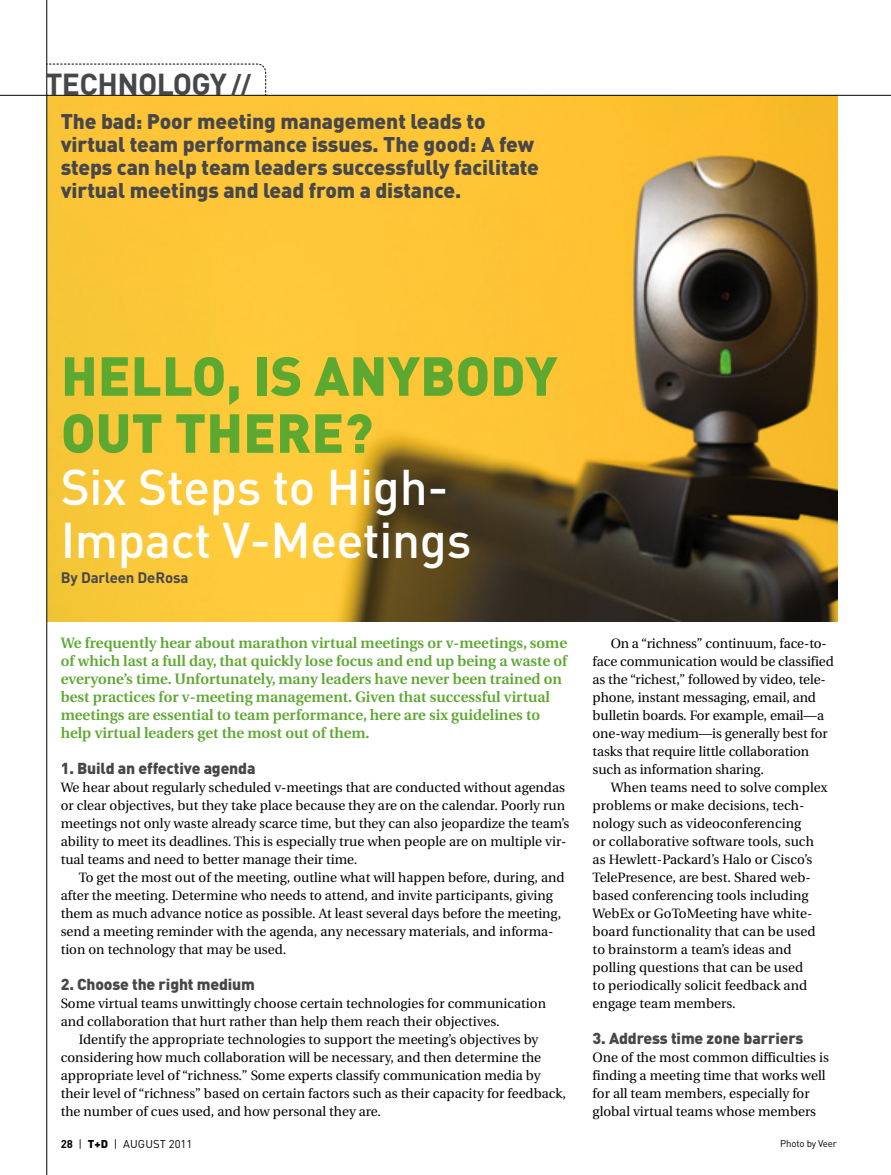
<style>
.page{position:relative;width:891px;height:1175px;background:#fff}
.page>*{position:absolute;margin:0;border:0;box-sizing:border-box;transform-origin:0 0}
.t1{font:900 54px/57px "DINOT";color:#5ca830}
.t2{font:500 49.5px/52.5px "DINOT";letter-spacing:-.01em;color:#fff}
.t3{font:700 30px "DINOT";letter-spacing:-.02em;color:#464749}
.t4{font:900 21px/23.2px "DINOT";letter-spacing:-.005em;color:#464749}
.t5{font:900 15.75px "DINOT";letter-spacing:-.01em;color:#464749}
.t6{font:600 15px/18px "Utopia";color:#5ca830}
.t7{font:700 15px "DINOT";letter-spacing:-.01em;color:#464749}
.t8{font:13.5px/18px "Utopia";color:#000}
.t9{font:11.25px "DINOT";letter-spacing:.01em;color:#000}
.t10{font:9.75px "DINOT";letter-spacing:-.02em;color:#000}
.s1{font-size:25.5px}
.s2{font-weight:700}
.s3{font-weight:900}
</style>
<div class="page">
<img style="left:47px;top:96px;width:790px;height:525px">
<hr style="left:46px;top:0;width:1px;height:1174px;background:#000">
<hr style="left:0;top:95px;width:891px;height:1px;background:#000">
<svg style="left:46px;top:63px;width:220px;height:33px"></svg>
<h3 class="t3" style="left:45px;top:64px;width:207px">Technology <span class="s1">//</span></h3>
<h3 class="t4" style="left:61px;top:108px;width:480px">The bad: Poor meeting management leads to virtual team performance issues. The good: A few steps can help team leaders successfully facilitate virtual meetings and lead from a distance.</h3>
<h1 class="t1" style="left:61px;top:345px;width:498px">Hello, Is Anybody<br>Out Th ere?</h1>
<h2 class="t2" style="left:61px;top:459px;width:412px">Six Steps to High-<br>Impact V-Meetings</h2>
<p class="t7" style="left:61px;top:567px;width:129px">By Darleen DeRosa</p>
<p class="t6" style="left:61px;top:634px;width:508px">We frequently hear about marathon virtual meetings or v-meetings, some of which last a full day, that quickly lose focus and end up being a waste of everyone’s time. Unfortunately, many leaders have never been trained on best practices for v-meeting management. Given that successful virtual meetings are essential to team performance, here are six guidelines to help virtual leaders get the most out of them.</p>
<p class="t5" style="left:61px;top:758px;width:196px">1. Build an effective agenda</p>
<p class="t8" style="left:61px;top:779px;width:510px">We hear about regularly scheduled v-meetings that are conducted without agendas or clear objectives, but they take place because they are on the calendar. Poorly run meetings not only waste already scarce time, but they can also jeopardize the team’s ability to meet its deadlines. This is especially true when people are on multiple vir&shy;tual teams and need to better manage their time.</p>
<p class="t8" style="left:61px;top:869px;width:505px;text-indent:18px">To get the most out of the meeting, outline what will happen before, during, and after the meeting. Determine who needs to attend, and invite participants, giving them as much advance notice as possible. At least several days before the meeting, send a meeting reminder with the agenda, any necessary materials, and informa&shy;tion on technology that may be used.</p>
<p class="t5" style="left:61px;top:974px;width:196px">2. Choose the right medium</p>
<p class="t8" style="left:61px;top:995px;width:487px">Some virtual teams unwittingly choose certain technologies for communication and collaboration that hurt rather than help them reach their objectives.</p>
<p class="t8" style="left:61px;top:1031px;width:507px;text-indent:18px">Identify the appropriate technologies to support the meeting’s objectives by considering how much collaboration will be necessary, and then determine the appropriate level of “richness.” Some experts classify communication media by their level of “richness” based on certain factors such as their capacity for feedback, the number of cues used, and how personal they are.</p>
<p class="t8" style="left:593px;top:635px;width:243px;text-indent:18px">On a “richness” continuum, face-to&shy;face communication would be classified as the “richest,” followed by video, tele&shy;phone, instant messaging, email, and bulletin boards. For example, email—a one-way medium—is generally best for tasks that require little collaboration such as information sharing.</p>
<p class="t8" style="left:593px;top:779px;width:236px;text-indent:18px">When teams need to solve complex problems or make decisions, tech&shy;nology such as videoconferencing<br>or collaborative software tools, such as Hewlett-Packard’s Halo or Cisco’s TelePresence, are best. Shared web&shy;based conferencing tools including WebEx or GoToMeeting have white&shy;board functionality that can be used to brainstorm a team’s ideas and polling questions that can be used<br>to periodically solicit feedback and engage team members.</p>
<p class="t5" style="left:593px;top:1028px;width:212px">3. Address time zone barriers</p>
<p class="t8" style="left:593px;top:1049px;width:238px">One of the most common difficulties is finding a meeting time that works well for all team members, especially for global virtual teams whose members</p>
<p class="t9" style="left:61px;top:1136px;width:133px"><span class="s2">28</span> | <span class="s3">T+D</span> | AUGUST 2011</p>
<p class="t10" style="left:780px;top:1137px;width:58px">Photo by Veer</p>
</div>
